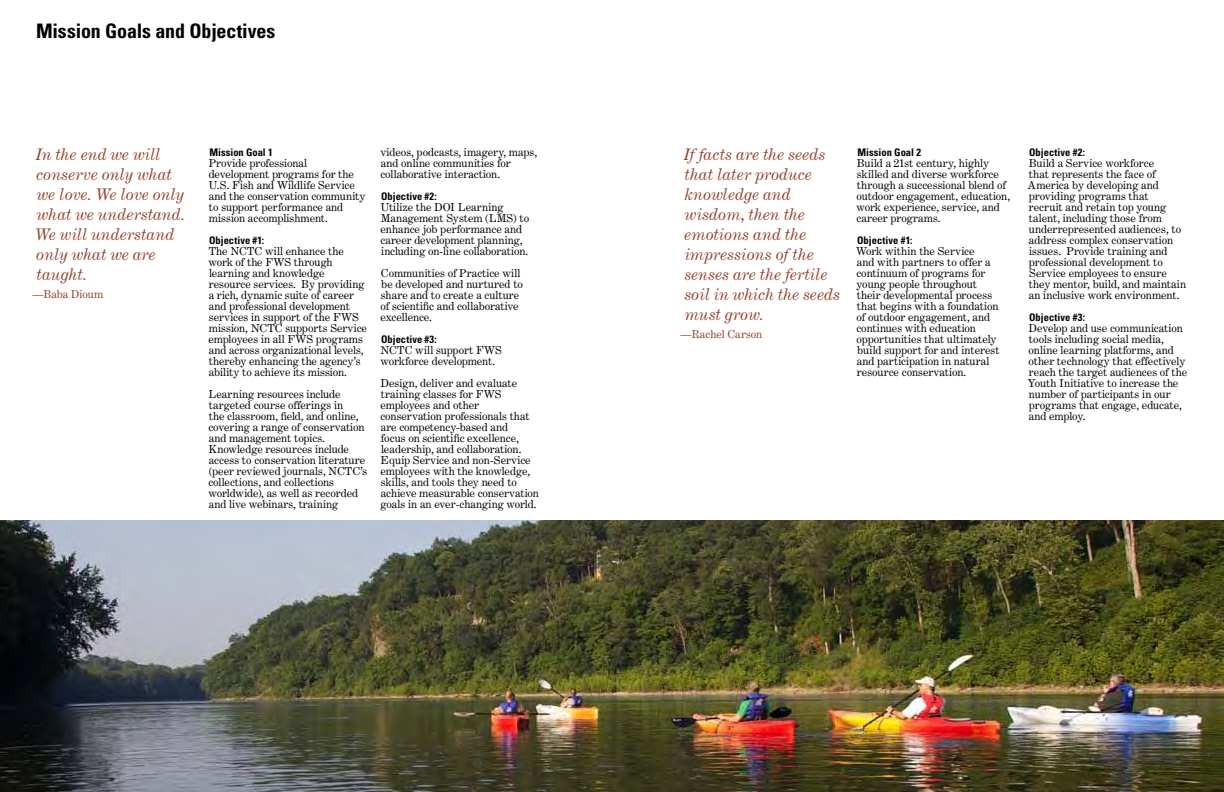
<style>
.page{position:relative;width:1224px;height:792px;background:#fff}
.page>*{position:absolute;margin:0;border:0;box-sizing:border-box;transform-origin:0 0}
.t1{font:700 condensed 20px "Univers LT Std";letter-spacing:-.005em;color:#000}
.t2{font:italic 16px/20px "Century Expanded LT Std";color:#943f28}
.t3{font:11px/11px "Century Expanded LT Std";letter-spacing:-.005em;color:#000}
.t4{font:11px "Century Expanded LT Std";letter-spacing:-.005em;color:#943f28}
.t5{font:700 condensed 10.5px "Univers LT Std";color:#000}
</style>
<div class="page">
<img style="left:0;top:521px;width:1224px;height:271px">
<h1 class="t1" style="left:36px;top:19px;width:241px">Mission Goals and Objectives</h1>
<h2 class="t2" style="left:35px;top:144px;width:152px">In the end we will conserve only what we love. We love only what we understand.<br>We will understand only what we are taught.</h2>
<p class="t4" style="left:32px;top:287px;width:72px">—Baba Dioum</p>
<p class="t5" style="left:209px;top:145px;width:65px">Mission Goal 1</p>
<p class="t3" style="left:208px;top:157px;width:159px">Provide professional development programs for the<br>U.S. Fish and Wildlife Service and the conservation community to support performance and mission accomplishment.</p>
<p class="t5" style="left:209px;top:233px;width:57px">Objective #1:</p>
<p class="t3" style="left:208px;top:245px;width:160px">The NCTC will enhance the work of the FWS through learning and knowledge resource services. By providing a rich, dynamic suite of career and professional development services in support of the FWS mission, NCTC supports Service employees in all FWS programs and across organizational levels, thereby enhancing the agency’s ability to achieve its mission.</p>
<p class="t3" style="left:208px;top:388px;width:160px">Learning resources include targeted course offerings in<br>the classroom, field, and online, covering a range of conservation and management topics.<br>Knowledge resources include access to conservation literature (peer reviewed journals, NCTC’s collections, and collections worldwide), as well as recorded and live webinars, training</p>
<p class="t3" style="left:380px;top:147px;width:158px">videos, podcasts, imagery, maps, and online communities for collaborative interaction.</p>
<p class="t5" style="left:381px;top:190px;width:57px">Objective #2:</p>
<p class="t3" style="left:380px;top:202px;width:150px">Utilize the DOI Learning<br>Management System (LMS) to enhance job performance and career development planning, including on-line collaboration.</p>
<p class="t3" style="left:380px;top:268px;width:144px">Communities of Practice will be developed and nurtured to share and to create a culture of scientific and collaborative excellence.</p>
<p class="t5" style="left:381px;top:333px;width:57px">Objective #3:</p>
<p class="t3" style="left:381px;top:345px;width:123px">NCTC will support FWS workforce development.</p>
<p class="t3" style="left:380px;top:378px;width:160px">Design, deliver and evaluate training classes for FWS employees and other conservation professionals that are competency-based and<br>focus on scientific excellence, leadership, and collaboration.<br>Equip Service and non-Service employees with the knowledge, skills, and tools they need to achieve measurable conservation goals in an ever-changing world.</p>
<h2 class="t2" style="left:683px;top:144px;width:159px">If facts are the seeds that later produce knowledge and wisdom, then the emotions and the impressions of the senses are the fertile soil in which the seeds must grow.</h2>
<p class="t4" style="left:680px;top:327px;width:83px">—Rachel Carson</p>
<p class="t5" style="left:857px;top:145px;width:65px">Mission Goal 2</p>
<p class="t3" style="left:856px;top:157px;width:155px">Build a 21st century, highly skilled and diverse workforce through a successional blend of outdoor engagement, education, work experience, service, and career programs.</p>
<p class="t5" style="left:857px;top:233px;width:57px">Objective #1:</p>
<p class="t3" style="left:856px;top:245px;width:145px">Work within the Service<br>and with partners to offer a continuum of programs for young people throughout their developmental process that begins with a foundation of outdoor engagement, and continues with education opportunities that ultimately build support for and interest and participation in natural resource conservation.</p>
<p class="t5" style="left:1029px;top:145px;width:57px">Objective #2:</p>
<p class="t3" style="left:1028px;top:157px;width:160px">Build a Service workforce<br>that represents the face of<br>America by developing and providing programs that<br>recruit and retain top young talent, including those from underrepresented audiences, to address complex conservation issues. Provide training and professional development to<br>Service employees to ensure they mentor, build, and maintain an inclusive work environment.</p>
<p class="t5" style="left:1029px;top:310px;width:57px">Objective #3:</p>
<p class="t3" style="left:1028px;top:322px;width:161px">Develop and use communication tools including social media, online learning platforms, and other technology that effectively reach the target audiences of the<br>Youth Initiative to increase the number of participants in our programs that engage, educate, and employ.</p>
</div>
